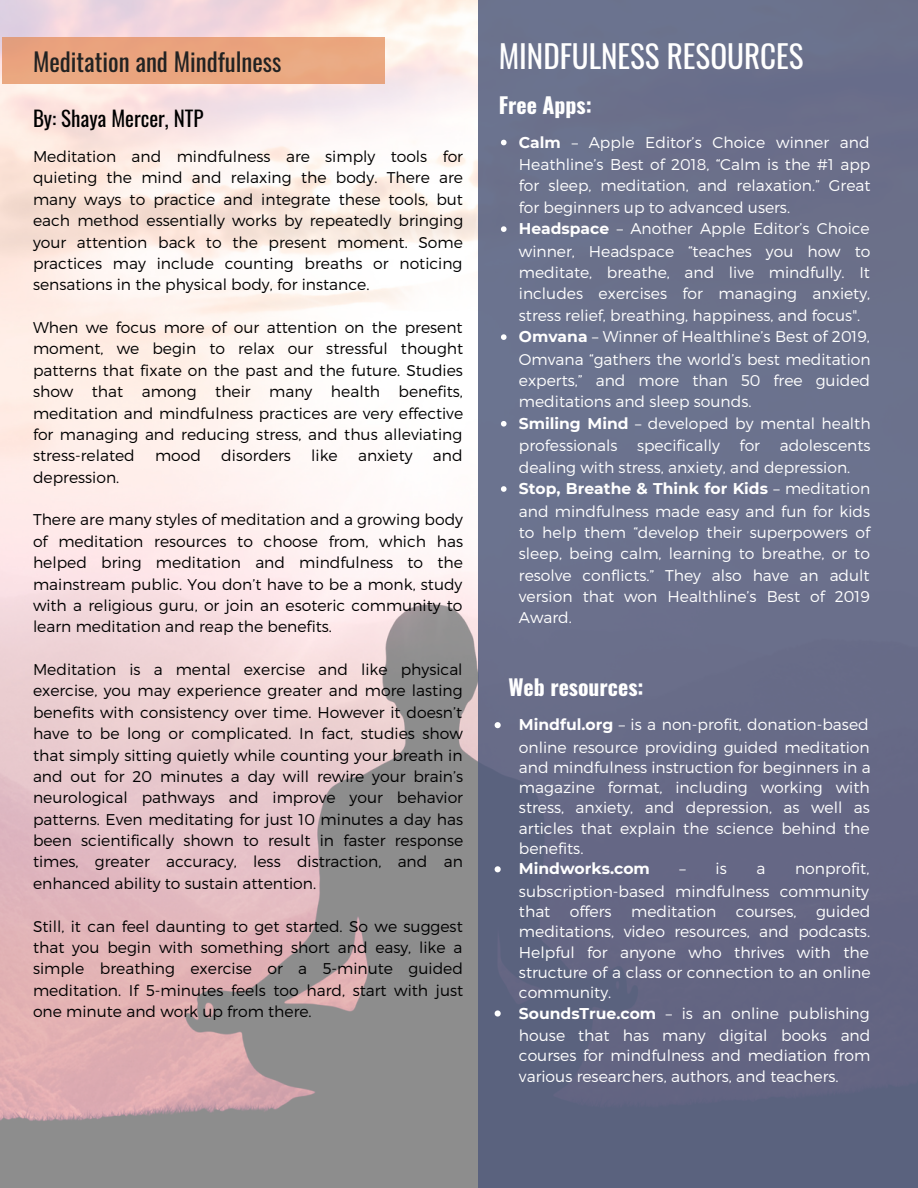
<style>
.page{position:relative;width:918px;height:1188px;background:#fff}
.page>*{position:absolute;margin:0;border:0;box-sizing:border-box;transform-origin:0 0}
.t1{font:31.2px "Oswald";color:#fff}
.t2{font:24.9px "Oswald";color:#222}
.t3{font:700 21.75px "Oswald";color:#fff}
.t4{font:21px "Oswald";color:#000}
.t5{font:300 15.6px/21.3px "Montserrat";color:#000;text-align:justify}
.t6{font:300 15.6px/21.8px "Montserrat";color:#fff}
.t7{font:700 15.6px "Montserrat";color:#fff}
.s1{font-weight:700}
</style>
<div class="page">
<img style="left:0;top:0;width:479px;height:1188px">
<div style="left:2px;top:38px;width:383px;height:46px;background:#eaa57e"></div>
<div style="left:479px;top:0;width:439px;height:1188px;background:linear-gradient(to right,#666d89,#686b88)"></div>
<svg style="left:501px;top:140px;width:6px;height:5px"></svg>
<svg style="left:501px;top:226px;width:6px;height:6px"></svg>
<svg style="left:501px;top:334px;width:6px;height:6px"></svg>
<svg style="left:501px;top:421px;width:6px;height:6px"></svg>
<svg style="left:501px;top:486px;width:6px;height:6px"></svg>
<svg style="left:495px;top:722px;width:6px;height:6px"></svg>
<svg style="left:495px;top:866px;width:6px;height:6px"></svg>
<svg style="left:495px;top:1010px;width:6px;height:7px"></svg>
<h2 class="t2" style="left:33px;top:42px;width:250px">Meditation and Mindfulness</h2>
<h1 class="t1" style="left:499px;top:32px;width:306px">MINDFULNESS RESOURCES</h1>
<h3 class="t3" style="left:499px;top:88px;width:95px">Free Apps:</h3>
<p class="t5" style="left:33px;top:145px;width:432px">Meditation and mindfulness are simply tools for quieting the mind and relaxing the body. There are many ways to practice and integrate these tools, but each method essentially works by repeatedly bringing your attention back to the present moment. Some practices may include counting breaths or noticing sensations in the physical body, for instance.</p>
<p class="t5" style="left:33px;top:316px;width:432px">When we focus more of our attention on the present moment, we begin to relax our stressful thought patterns that fixate on the past and the future. Studies show that among their many health benefits, meditation and mindfulness practices are very effective for managing and reducing stress, and thus alleviating stress-related</p>
<h3 class="t4" style="left:33px;top:102px;width:172px">By: Shaya Mercer, NTP</h3>
<p class="t6" style="left:519px;top:130px;width:353px"><span class="s1">Calm</span> – Apple Editor’s Choice winner and Heathline’s Best of 2018, “Calm is the #1 app for sleep, meditation, and relaxation.” Great for beginners up to advanced users.<br><span class="s1">Headspace</span> – Another Apple Editor’s Choice winner, Headspace “teaches you how to meditate, breathe, and live mindfully. It includes exercises for managing anxiety, stress relief, breathing, happiness, and focus".<br><span class="s1">Omvana</span> – Winner of Healthline’s Best of 2019, Omvana “gathers the world’s best meditation experts,” and more than 50 free guided meditations and sleep sounds.<br><span class="s1">Smiling Mind</span> – developed by mental health professionals</p>
<p class="t6" style="left:637px;top:434px;width:84px">specifically</p>
<p class="t6" style="left:740px;top:434px;width:22px">for</p>
<p class="t6" style="left:519px;top:434px;width:353px;text-indent:261px">adolescents dealing with stress, anxiety, and depression.<br><span class="s1">Stop, Breathe &amp; Think for Kids</span> – meditation and mindfulness made easy and fun for kids to help them “develop their superpowers of sleep, being calm, learning to breathe, or to resolve conflicts.” They also have an adult version that won Healthline’s Best of 2019<br>Award.</p>
<p class="t5" style="left:155px;top:444px;width:48px">mood</p>
<p class="t5" style="left:221px;top:444px;width:71px">disorders</p>
<p class="t5" style="left:311px;top:444px;width:28px">like</p>
<p class="t5" style="left:358px;top:444px;width:56px">anxiety</p>
<p class="t5" style="left:433px;top:444px;width:31px">and</p>
<p class="t5" style="left:33px;top:466px;width:88px">depression.</p>
<p class="t5" style="left:33px;top:508px;width:432px">There are many styles of meditation and a growing body of meditation resources to choose from, which has helped bring meditation and mindfulness to the mainstream public. You don’t have to be a monk, study with a religious guru, or join an esoteric community to learn meditation and reap the benefits.</p>
<p class="t5" style="left:33px;top:658px;width:432px">Meditation is a mental exercise and like physical exercise, you may experience greater and more lasting benefits with consistency over time. However it doesn’t have to be long or complicated. In fact, studies show that simply sitting quietly while counting your breath in and out for 20 minutes a day will rewire your brain’s neurological pathways and improve your behavior patterns. Even meditating for just 10 minutes a day has been scientifically shown to result in faster response times, greater accuracy, less distraction, and an enhanced ability to sustain attention.</p>
<p class="t5" style="left:33px;top:915px;width:432px">Still, it can feel daunting to get started. So we suggest that you begin with something short and easy, like a simple breathing exercise or a 5-minute guided meditation. If 5-minutes feels too hard, start with just one minute and work up from there.</p>
<h3 class="t3" style="left:508px;top:670px;width:137px">Web resources:</h3>
<p class="t6" style="left:519px;top:713px;width:352px;line-height:22.4px"><span class="s1">Mindful.org</span> – is a non-profit, donation-based online resource providing guided meditation</p>
<p class="t6" style="left:519px;top:756px;width:353px;line-height:20.2px;text-align:justify">and mindfulness instruction for beginners in a magazine format, including working with stress, anxiety, and depression, as well as articles that explain the science behind the benefits.</p>
<p class="t7" style="left:519px;top:859px;width:133px">Mindworks.com</p>
<p class="t6" style="left:680px;top:857px;width:49px">– is</p>
<p class="t6" style="left:756px;top:857px;width:10px">a</p>
<p class="t6" style="left:519px;top:857px;width:352px;line-height:22.4px;text-align:right">nonprofit,<br>subscription-based mindfulness community</p>
<p class="t6" style="left:519px;top:900px;width:279px">that offers meditation courses,</p>
<p class="t6" style="left:519px;top:901px;width:353px;line-height:20.2px;text-indent:297px">guided meditations, video resources, and podcasts.<br>Helpful for anyone who thrives with the structure of a class or connection to an online community.<br><span class="s1">SoundsTrue.com</span> – is an online publishing</p>
<p class="t6" style="left:519px;top:1024px;width:353px;line-height:20.2px;text-align:justify">house that has many digital books and courses for mindfulness and mediation from various researchers, authors, and teachers.</p>
</div>
